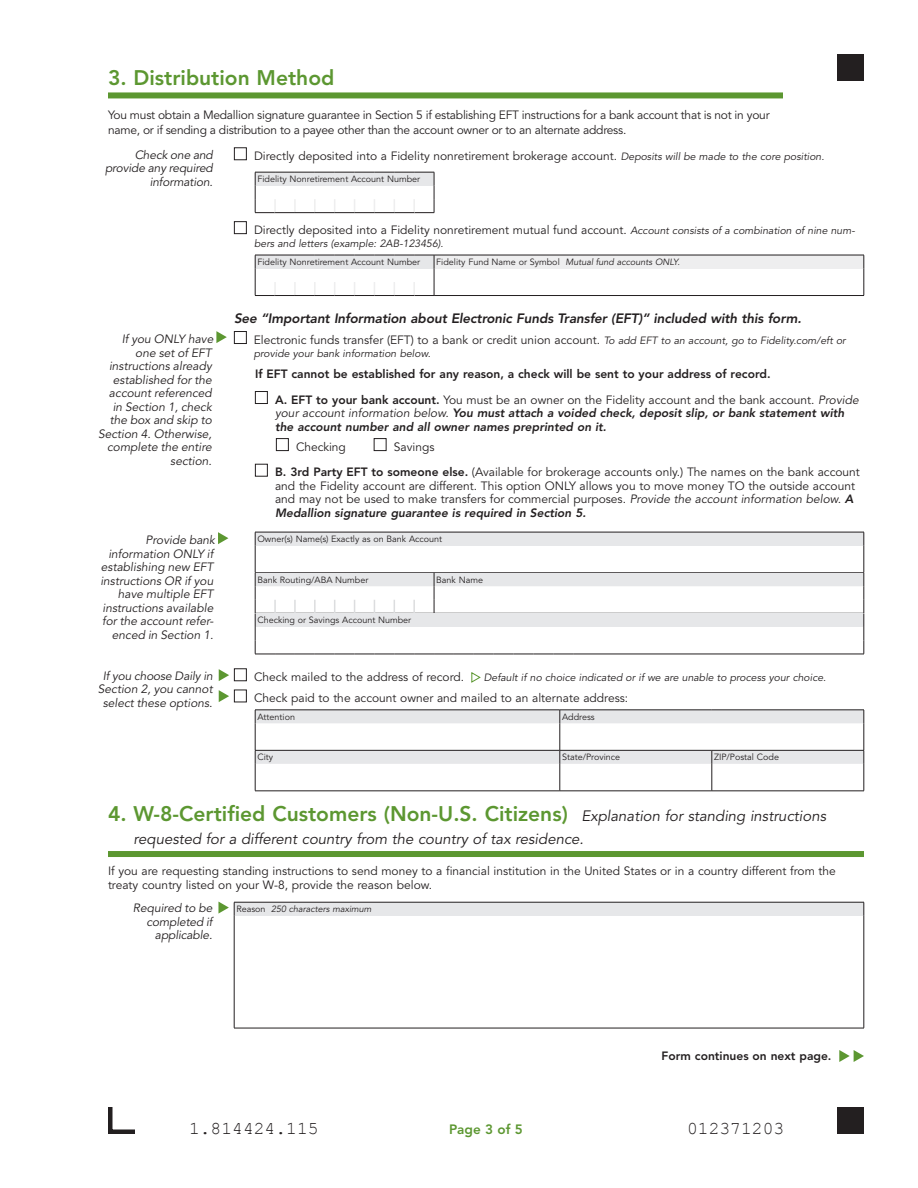
<style>
.page{position:relative;width:918px;height:1188px;background:#fff}
.page>*{position:absolute;margin:0;border:0;box-sizing:border-box;transform-origin:0 0}
.t1{font:800 21px "Avenir";color:#5c9731}
.t2{font:18px "Courier New";color:#231f20}
.t3{font:italic 15px "Avenir";color:#231f20}
.t4{font:italic 800 13.5px "Avenir";letter-spacing:-.01em;color:#231f20}
.t5{font:800 13.5px "Avenir";color:#5c9731}
.t6{font:12px/13.5px "Avenir";color:#231f20}
.t7{font:italic 12px/13.5px "Avenir";color:#231f20;text-align:right}
.t8{font:12px/15px "Avenir";letter-spacing:-.02em;color:#231f20}
.t9{font:800 12px/25.5px "Avenir";color:#231f20}
.t10{font:italic 800 12px/13.5px "Avenir";color:#231f20}
.t11{font:italic 10.5px "Avenir";color:#231f20}
.t12{font:9px "Avenir";color:#231f20}
.t13{font:italic 9px "Avenir";color:#231f20}
.s1{font-style:italic;font-size:10.5px}
.s2{font-style:italic}
.s3{font-weight:400}
.s4{font-weight:400;font-style:italic}
.s5{font-weight:800}
.s6{font-weight:800;font-style:italic}
.s7{font-weight:400;font-style:italic;font-size:15px;color:#231f20}
.s8{font-style:normal}
</style>
<div class="page">
<div style="left:108px;top:92px;width:675px;height:6px;background:#5c9731"></div>
<div style="left:108px;top:851px;width:756px;height:6px;background:#5c9731"></div>
<div style="left:234px;top:147px;width:13px;height:13px;border:1px solid #231f20"></div>
<svg style="left:255px;top:172px;width:180px;height:41px"></svg>
<div style="left:234px;top:221px;width:13px;height:13px;border:1px solid #231f20"></div>
<div style="left:434px;top:255px;width:430px;height:14px;background:#eeeeef"></div>
<svg style="left:255px;top:255px;width:180px;height:41px"></svg>
<hr style="left:434px;top:255px;width:430px;height:1px;background:#231f20">
<hr style="left:434px;top:295px;width:430px;height:1px;background:#231f20">
<svg style="left:864px;top:255px;width:1px;height:40px"></svg>
<div style="left:234px;top:331px;width:13px;height:13px;border:1px solid #231f20"></div>
<div style="left:255px;top:391px;width:13px;height:13px;border:1px solid #231f20"></div>
<div style="left:276px;top:438px;width:13px;height:13px;border:1px solid #231f20"></div>
<div style="left:374px;top:438px;width:13px;height:13px;border:1px solid #231f20"></div>
<div style="left:255px;top:464px;width:13px;height:13px;border:1px solid #231f20"></div>
<svg style="left:255px;top:532px;width:610px;height:123px"></svg>
<div style="left:234px;top:668px;width:13px;height:13px;border:1px solid #231f20"></div>
<svg style="left:471px;top:672px;width:10px;height:11px"></svg>
<div style="left:234px;top:690px;width:13px;height:12px;border:1px solid #231f20"></div>
<hr style="left:255px;top:791px;width:305px;height:1px;background:#231f20">
<hr style="left:560px;top:791px;width:152px;height:1px;background:#231f20">
<hr style="left:712px;top:791px;width:152px;height:1px;background:#231f20">
<svg style="left:255px;top:710px;width:610px;height:81px"></svg>
<hr style="left:712px;top:710px;width:152px;height:1px;background:#231f20">
<div style="left:234px;top:902px;width:630px;height:14px;background:#e6e7e9"></div>
<hr style="left:234px;top:916px;width:1px;height:112px;background:#231f20">
<hr style="left:234px;top:1028px;width:630px;height:1px;background:#231f20">
<hr style="left:234px;top:902px;width:630px;height:1px;background:#231f20">
<svg style="left:864px;top:902px;width:1px;height:14px"></svg>
<hr style="left:864px;top:916px;width:1px;height:112px;background:#231f20">
<svg style="left:216px;top:331px;width:11px;height:12px"></svg>
<svg style="left:218px;top:532px;width:10px;height:12px"></svg>
<svg style="left:219px;top:669px;width:10px;height:12px"></svg>
<svg style="left:219px;top:690px;width:10px;height:12px"></svg>
<svg style="left:218px;top:902px;width:17px;height:14px"></svg>
<svg style="left:839px;top:1050px;width:25px;height:12px"></svg>
<div style="left:837px;top:1107px;width:27px;height:27px;background:#231f20"></div>
<svg style="left:108px;top:1107px;width:27px;height:27px"></svg>
<div style="left:837px;top:54px;width:27px;height:27px;background:#231f20"></div>
<h1 class="t1" style="left:108px;top:65px;width:228px">3. Distribution Method</h1>
<p class="t8" style="left:108px;top:108px;width:663px">You must obtain a Medallion signature guarantee in Section 5 if establishing EFT instructions for a bank account that is not in your name, or if sending a distribution to a payee other than the account owner or to an alternate address.</p>
<p class="t6" style="left:254px;top:149px;width:572px">Directly deposited into a Fidelity nonretirement brokerage account. <span class="s1">Deposits will be made to the core position.</span></p>
<p class="t12" style="left:257px;top:174px;width:164px">Fidelity Nonretirement Account Number</p>
<p class="t7" style="left:105px;top:148px;width:109px">Check one and provide any required information.</p>
<p class="t7" style="left:98px;top:333px;width:117px">If you ONLY have<br>one set of EFT instructions already established for the account referenced<br>in Section 1, check the box and skip to<br>Section 4. Otherwise, complete the entire section.</p>
<p class="t7" style="left:100px;top:534px;width:116px">Provide bank information ONLY if establishing new EFT instructions OR if you have multiple EFT instructions available for the account refer&shy;enced in Section 1.</p>
<p class="t7" style="left:98px;top:669px;width:116px;text-align:center">If you choose Daily in<br>Section 2, you cannot select these options.</p>
<p class="t6" style="left:254px;top:223px;width:602px">Directly deposited into a Fidelity nonretirement mutual fund account. <span class="s1">Account consists of a combination of nine num-</span></p>
<p class="t11" style="left:254px;top:238px;width:191px">bers and letters (example: 2AB-123456).</p>
<p class="t12" style="left:257px;top:257px;width:164px">Fidelity Nonretirement Account Number</p>
<p class="t12" style="left:436px;top:257px;width:245px">Fidelity Fund Name or Symbol <span class="s2">Mutual fund accounts ONLY.</span></p>
<p class="t4" style="left:234px;top:310px;width:569px">See “Important Information about Electronic Funds Transfer (EFT)” included with this form.</p>
<p class="t6" style="left:254px;top:333px;width:593px">Electronic funds transfer (EFT) to a bank or credit union account. <span class="s1">To add EFT to an account, go to Fidelity.com/eft or</span></p>
<p class="t11" style="left:254px;top:348px;width:178px">provide your bank information below.</p>
<p class="t9" style="left:275px;top:361px;width:585px;text-indent:-20px">If EFT cannot be established for any reason, a check will be sent to your address of record.<br>A. EFT to your bank account. <span class="s3">You must be an owner on the Fidelity account and the bank account.</span> <span class="s4">Provide</span></p>
<p class="t10" style="left:275px;top:406px;width:571px"><span class="s3">your account information below.</span> You must attach a voided check, deposit slip, or bank statement with the account number and all owner names preprinted on it.</p>
<p class="t6" style="left:296px;top:440px;width:51px">Checking</p>
<p class="t6" style="left:275px;top:434px;width:586px;line-height:25.7px;text-indent:119px">Savings<br><span class="s5">B. 3rd Party EFT to someone else.</span> (Available for brokerage accounts only.) The names on the bank account</p>
<p class="t6" style="left:275px;top:479px;width:581px;text-align:justify">and the Fidelity account are different. This option ONLY allows you to move money TO the outside account and may not be used to make transfers for commercial purposes. <span class="s2">Provide the account information below.</span> <span class="s6">A Medallion signature guarantee is required in Section 5.</span></p>
<p class="t12" style="left:257px;top:534px;width:186px">Owner(s) Name(s) Exactly as on Bank Account</p>
<p class="t12" style="left:257px;top:574px;width:113px">Bank Routing/ABA Number</p>
<p class="t12" style="left:436px;top:574px;width:48px">Bank Name</p>
<p class="t12" style="left:257px;top:615px;width:155px">Checking or Savings Account Number</p>
<p class="t6" style="left:254px;top:671px;width:212px">Check mailed to the address of record.</p>
<p class="t11" style="left:484px;top:671px;width:344px">Default if no choice indicated or if we are unable to process your choice.</p>
<p class="t6" style="left:254px;top:692px;width:376px">Check paid to the account owner and mailed to an alternate address:</p>
<p class="t12" style="left:257px;top:711px;width:39px">Attention</p>
<p class="t12" style="left:562px;top:711px;width:34px">Address</p>
<p class="t12" style="left:257px;top:752px;width:17px">City</p>
<p class="t12" style="left:562px;top:752px;width:60px">State/Province</p>
<p class="t12" style="left:714px;top:752px;width:66px">ZIP/Postal Code</p>
<h1 class="t1" style="left:108px;top:801px;width:720px">4. W-8-Certified Customers (Non-U.S. Citizens) <span class="s7">Explanation for standing instructions</span></h1>
<p class="t3" style="left:133px;top:830px;width:452px">requested for a different country from the country of tax residence.</p>
<p class="t6" style="left:108px;top:864px;width:729px">If you are requesting standing instructions to send money to a financial institution in the United States or in a country different from the treaty country listed on your W-8, provide the reason below.</p>
<p class="t13" style="left:236px;top:904px;width:137px"><span class="s8">Reason</span> 250 characters maximum</p>
<p class="t7" style="left:133px;top:902px;width:81px">Required to be completed if applicable.</p>
<p class="t9" style="left:661px;top:1044px;width:172px">Form continues on next page.</p>
<h2 class="t2" style="left:189px;top:1117px;width:131px">1.814424.115</h2>
<p class="t5" style="left:449px;top:1121px;width:75px">Page 3 of 5</p>
<h2 class="t2" style="left:687px;top:1117px;width:99px">012371203</h2>
</div>
